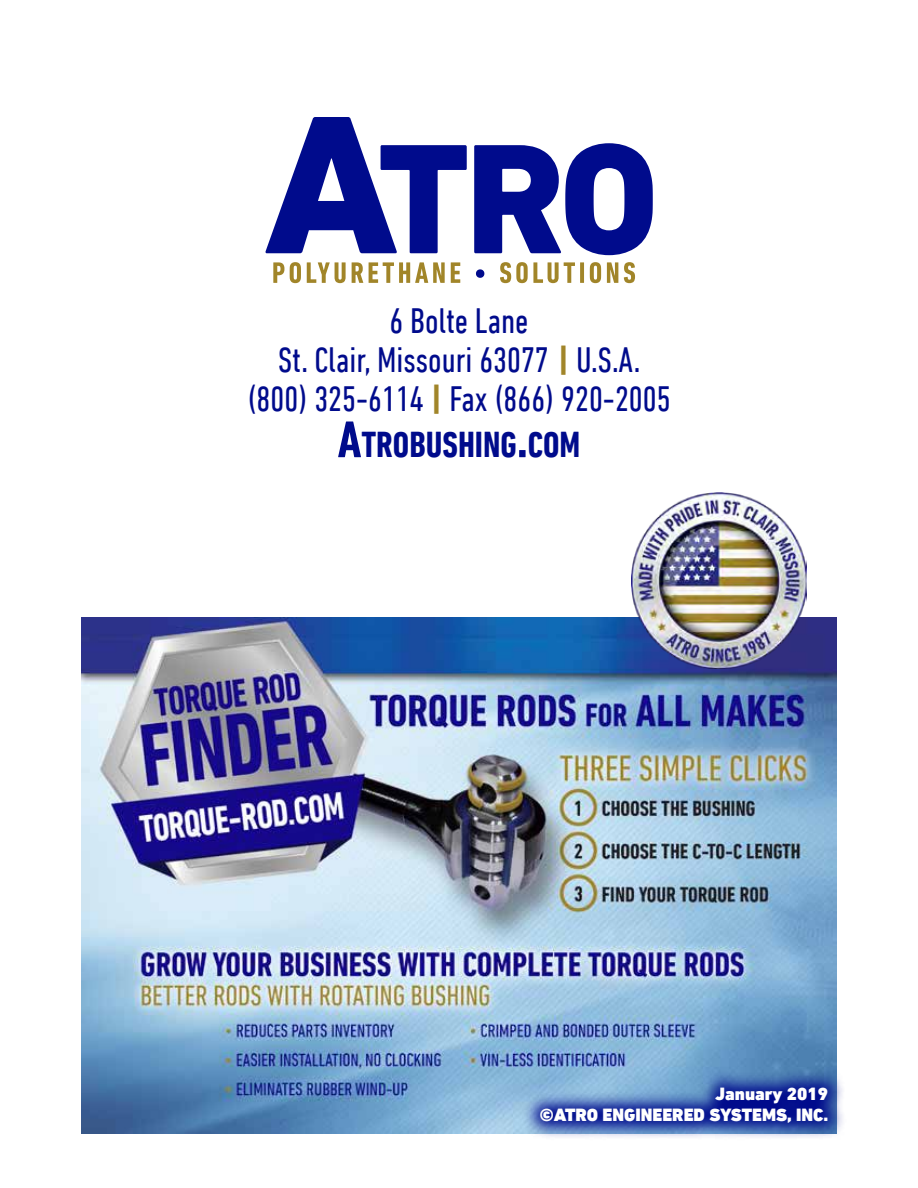
<style>
.page{position:relative;width:918px;height:1188px;background:#fff}
.page>*{position:absolute;margin:0;border:0;box-sizing:border-box;transform-origin:0 0}
.t1{font:700 condensed 36.75px "DIN Next LT Pro";color:#000b8c}
.t2{font:condensed 36px/39px "DIN Next LT Pro";color:#000b8c;text-align:center}
.t3{font:900 18px/21.6px "DIN Next LT Pro";color:#fff;text-align:right}
.s1{font-weight:700;font-stretch:normal;color:#a18529}
.s2{font-size:52.5px}
</style>
<div class="page">
<svg style="left:273px;top:262px;width:11px;height:21px"></svg>
<svg style="left:290px;top:262px;width:11px;height:21px"></svg>
<svg style="left:307px;top:262px;width:39px;height:21px"></svg>
<svg style="left:352px;top:262px;width:11px;height:21px"></svg>
<svg style="left:369px;top:262px;width:76px;height:21px"></svg>
<svg style="left:451px;top:262px;width:9px;height:21px"></svg>
<svg style="left:476px;top:269px;width:8px;height:9px"></svg>
<svg style="left:500px;top:262px;width:75px;height:21px"></svg>
<svg style="left:580px;top:262px;width:4px;height:21px"></svg>
<svg style="left:590px;top:262px;width:11px;height:21px"></svg>
<svg style="left:607px;top:262px;width:11px;height:21px"></svg>
<svg style="left:624px;top:262px;width:11px;height:21px"></svg>
<svg style="left:265px;top:117px;width:202px;height:136px"></svg>
<svg style="left:474px;top:143px;width:179px;height:112px"></svg>
<img style="left:81px;top:618px;width:756px;height:516px">
<img style="left:632px;top:493px;width:175px;height:175px">
<svg style="left:522px;top:1069px;width:321px;height:69px;background:#516fb7"></svg>
<p class="t2" style="left:247px;top:301px;width:425px">6 Bolte Lane<br>St. Clair, Missouri 63077 <span class="s1">|</span> U.S.A. (800) 325-6114 <span class="s1">|</span> Fax (866) 920-2005</p>
<p class="t1" style="left:338px;top:424px;width:244px"><span class="s2">A</span>TROBUSHING<span class="s2">.</span>COM</p>
<p class="t3" style="left:540px;top:1083px;width:290px">January 2019<br>©ATRO ENGINEERED SYSTEMS, INC.</p>
</div>
